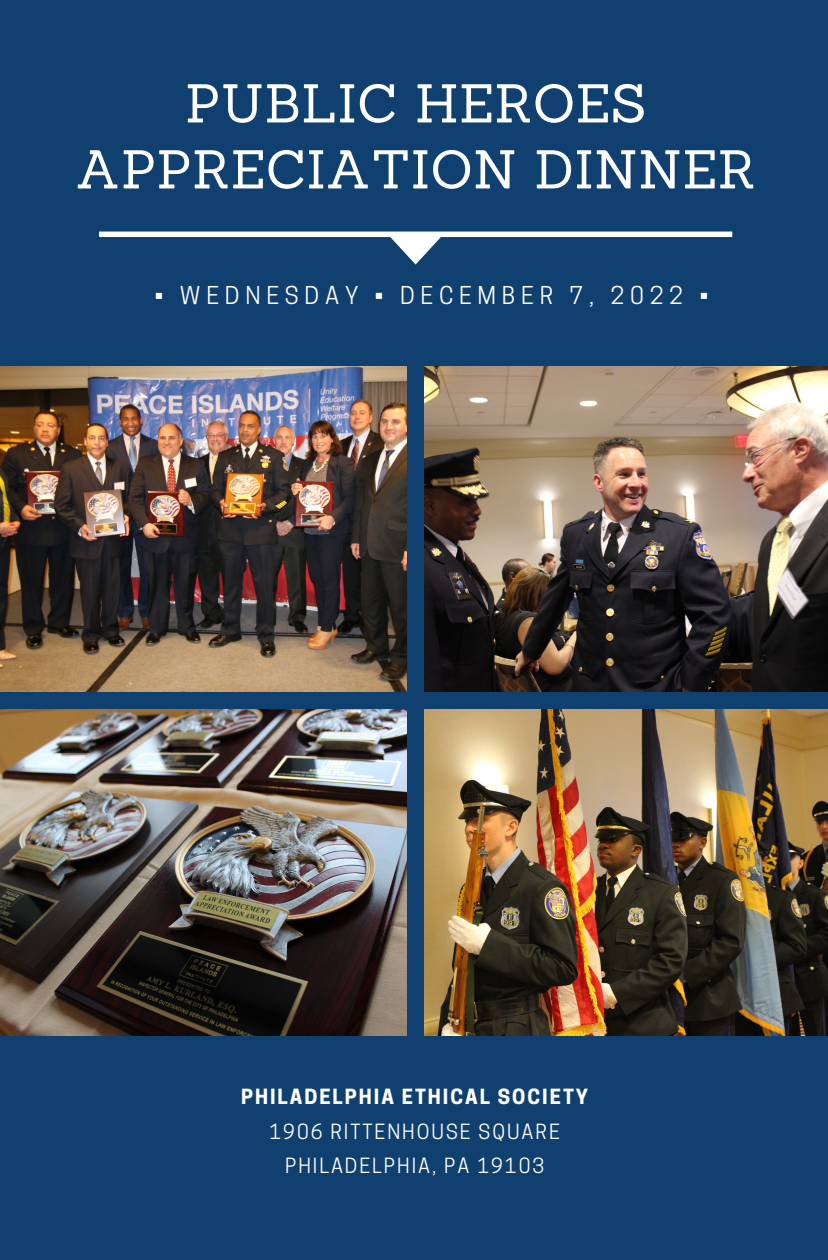
<style>
.page{position:relative;width:828px;height:1260px;background:#104070}
.page>*{position:absolute;margin:0;border:0;box-sizing:border-box;transform-origin:0 0}
.t1{font:53.2px/66px "Sanchez";letter-spacing:.01em;color:#fff;text-align:center}
.t2{font:23.2px "Cooper Hewitt";letter-spacing:.25em;color:#fff}
.t3{font:19.6px/34.4px "Cooper Hewitt";letter-spacing:.1em;color:#fff;text-align:center}
.t4{font:700 19.6px "Cooper Hewitt";letter-spacing:.1em;color:#fff}
</style>
<div class="page">
<svg style="left:99px;top:232px;width:633px;height:33px"></svg>
<img style="left:0;top:366px;width:407px;height:326px">
<img style="left:0;top:710px;width:407px;height:325px">
<img style="left:425px;top:366px;width:403px;height:326px">
<img style="left:425px;top:710px;width:403px;height:325px">
<h1 class="t1" style="left:76px;top:70px;width:681px">PUBLIC HEROES<br>APPRECIATION DINNER</h1>
<p class="t2" style="left:155px;top:287px;width:556px">• WEDNESDAY • DECEMBER 7, 2022 •</p>
<p class="t4" style="left:241px;top:1090px;width:349px">PHILADELPHIA ETHICAL SOCIETY</p>
<p class="t3" style="left:270px;top:1117px;width:292px">1906 RITTENHOUSE SQUARE<br>PHILADELPHIA, PA 19103</p>
</div>
